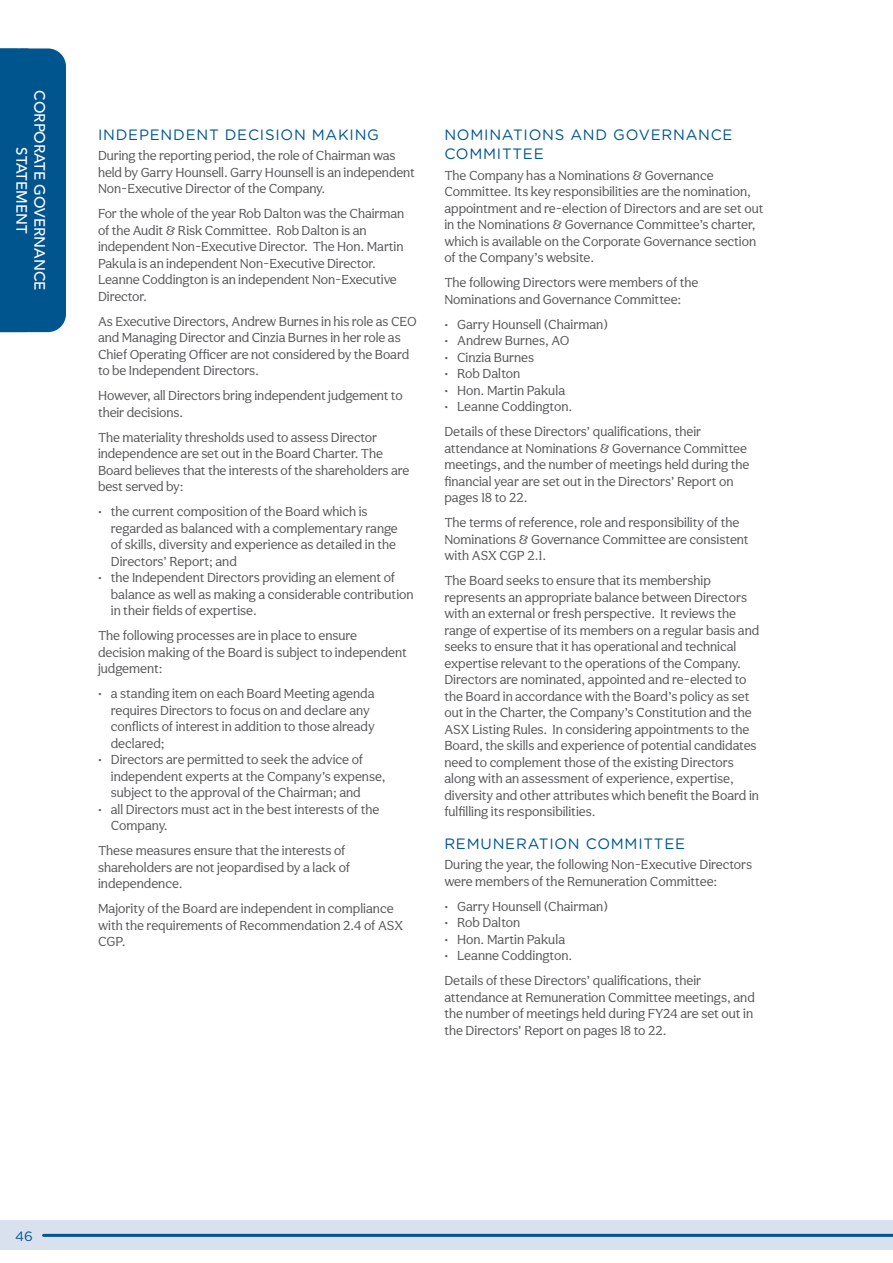
<style>
.page{position:relative;width:893px;height:1263px;background:#fff}
.page>*{position:absolute;margin:0;border:0;box-sizing:border-box;transform-origin:0 0}
.Subhead_Small_Blue{font:15px/19.5px "Gotham Rounded";letter-spacing:.05em;color:#00558f}
.t1{font:500 15px "Avenir";color:#fff}
.Main_Body{font:13.5px/16.5px "Aesthet Nova";color:#58595b}
.t2{font:13.5px "Gotham Rounded";color:#00558f}
</style>
<div class="page">
<div style="left:0;top:1220px;width:893px;height:30px;background:#dae1ee"></div>
<hr style="left:44px;top:1234px;width:849px;height:3px;background:#00558f">
<div style="left:0;top:48px;width:66px;height:284px;background:#00558f"></div>
<p class="t1" style="left:53px;top:90px;width:200px;rotate:90deg">CORPORATE GOVERNANCE</p>
<p class="t1" style="left:35px;top:147px;width:87px;rotate:90deg">STATEMENT</p>
<p class="Subhead_Small_Blue" style="left:98px;top:124px;width:283px">INDEPENDENT DECISION MAKING</p>
<p class="Main_Body" style="left:98px;top:147px;width:318px">During the reporting period, the role of Chairman was held by Garry Hounsell. Garry Hounsell is an independent<br>Non-Executive Director of the Company.</p>
<p class="Main_Body" style="left:98px;top:205px;width:308px">For the whole of the year Rob Dalton was the Chairman of the Audit &amp; Risk Committee. Rob Dalton is an independent Non-Executive Director. The Hon. Martin Pakula is an independent Non-Executive Director.<br>Leanne Coddington is an independent Non-Executive Director.</p>
<p class="Main_Body" style="left:98px;top:313px;width:320px">As Executive Directors, Andrew Burnes in his role as CEO and Managing Director and Cinzia Burnes in her role as Chief Operating Officer are not considered by the Board to be Independent Directors.</p>
<p class="Main_Body" style="left:98px;top:387px;width:306px">However, all Directors bring independent judgement to their decisions.</p>
<p class="Main_Body" style="left:98px;top:429px;width:313px">The materiality thresholds used to assess Director independence are set out in the Board Charter. The Board believes that the interests of the shareholders are best served by:</p>
<p class="Main_Body" style="left:111px;top:503px;width:289px;text-indent:-13px">• the current composition of the Board which is regarded as balanced with a complementary range of skills, diversity and experience as detailed in the Directors’ Report; and</p>
<p class="Main_Body" style="left:111px;top:569px;width:304px;text-indent:-13px">• the Independent Directors providing an element of balance as well as making a considerable contribution in their fields of expertise.</p>
<p class="Main_Body" style="left:98px;top:627px;width:310px">The following processes are in place to ensure decision making of the Board is subject to independent judgement:</p>
<p class="Main_Body" style="left:111px;top:685px;width:265px;text-indent:-13px">• a standing item on each Board Meeting agenda requires Directors to focus on and declare any conflicts of interest in addition to those already declared;</p>
<p class="Main_Body" style="left:111px;top:751px;width:276px;text-indent:-13px">• Directors are permitted to seek the advice of independent experts at the Company’s expense, subject to the approval of the Chairman; and</p>
<p class="Main_Body" style="left:111px;top:801px;width:270px;text-indent:-13px">• all Directors must act in the best interests of the<br>Company.</p>
<p class="Main_Body" style="left:98px;top:842px;width:254px">These measures ensure that the interests of shareholders are not jeopardised by a lack of independence.</p>
<p class="Main_Body" style="left:98px;top:900px;width:307px">Majority of the Board are independent in compliance with the requirements of Recommendation 2.4 of ASX<br>CGP.</p>
<p class="Subhead_Small_Blue" style="left:444px;top:124px;width:290px">NOMINATIONS AND GOVERNANCE<br>COMMITTEE</p>
<p class="Main_Body" style="left:444px;top:167px;width:321px">The Company has a Nominations &amp; Governance Committee. Its key responsibilities are the nomination, appointment and re-election of Directors and are set out in the Nominations &amp; Governance Committee’s charter, which is available on the Corporate Governance section of the Company’s website.</p>
<p class="Main_Body" style="left:444px;top:274px;width:256px">The following Directors were members of the<br>Nominations and Governance Committee:</p>
<p class="Main_Body" style="left:444px;top:316px;width:165px">• Garry Hounsell (Chairman)</p>
<p class="Main_Body" style="left:444px;top:332px;width:127px">• Andrew Burnes, AO</p>
<p class="Main_Body" style="left:444px;top:349px;width:91px">• Cinzia Burnes</p>
<p class="Main_Body" style="left:444px;top:365px;width:77px">• Rob Dalton</p>
<p class="Main_Body" style="left:444px;top:382px;width:122px">• Hon. Martin Pakula</p>
<p class="Main_Body" style="left:444px;top:398px;width:129px">• Leanne Coddington.</p>
<p class="Main_Body" style="left:444px;top:423px;width:307px">Details of these Directors’ qualifications, their attendance at Nominations &amp; Governance Committee meetings, and the number of meetings held during the financial year are set out in the Directors’ Report on pages 18 to 22.</p>
<p class="Main_Body" style="left:444px;top:514px;width:306px">The terms of reference, role and responsibility of the<br>Nominations &amp; Governance Committee are consistent with ASX CGP 2.1.</p>
<p class="Main_Body" style="left:444px;top:572px;width:316px">The Board seeks to ensure that its membership represents an appropriate balance between Directors with an external or fresh perspective. It reviews the range of expertise of its members on a regular basis and seeks to ensure that it has operational and technical expertise relevant to the operations of the Company.<br>Directors are nominated, appointed and re-elected to the Board in accordance with the Board’s policy as set out in the Charter, the Company’s Constitution and the ASX Listing Rules. In considering appointments to the Board, the skills and experience of potential candidates need to complement those of the existing Directors along with an assessment of experience, expertise, diversity and other attributes which benefit the Board in fulfilling its responsibilities.</p>
<p class="Subhead_Small_Blue" style="left:444px;top:833px;width:242px">REMUNERATION COMMITTEE</p>
<p class="Main_Body" style="left:444px;top:856px;width:309px">During the year, the following Non-Executive Directors were members of the Remuneration Committee:</p>
<p class="Main_Body" style="left:444px;top:898px;width:165px">• Garry Hounsell (Chairman)</p>
<p class="Main_Body" style="left:444px;top:914px;width:77px">• Rob Dalton</p>
<p class="Main_Body" style="left:444px;top:931px;width:122px">• Hon. Martin Pakula</p>
<p class="Main_Body" style="left:444px;top:947px;width:129px">• Leanne Coddington.</p>
<p class="Main_Body" style="left:444px;top:972px;width:312px">Details of these Directors’ qualifications, their attendance at Remuneration Committee meetings, and the number of meetings held during FY24 are set out in the Directors’ Report on pages 18 to 22.</p>
<p class="t2" style="left:15px;top:1227px;width:19px">46</p>
</div>
